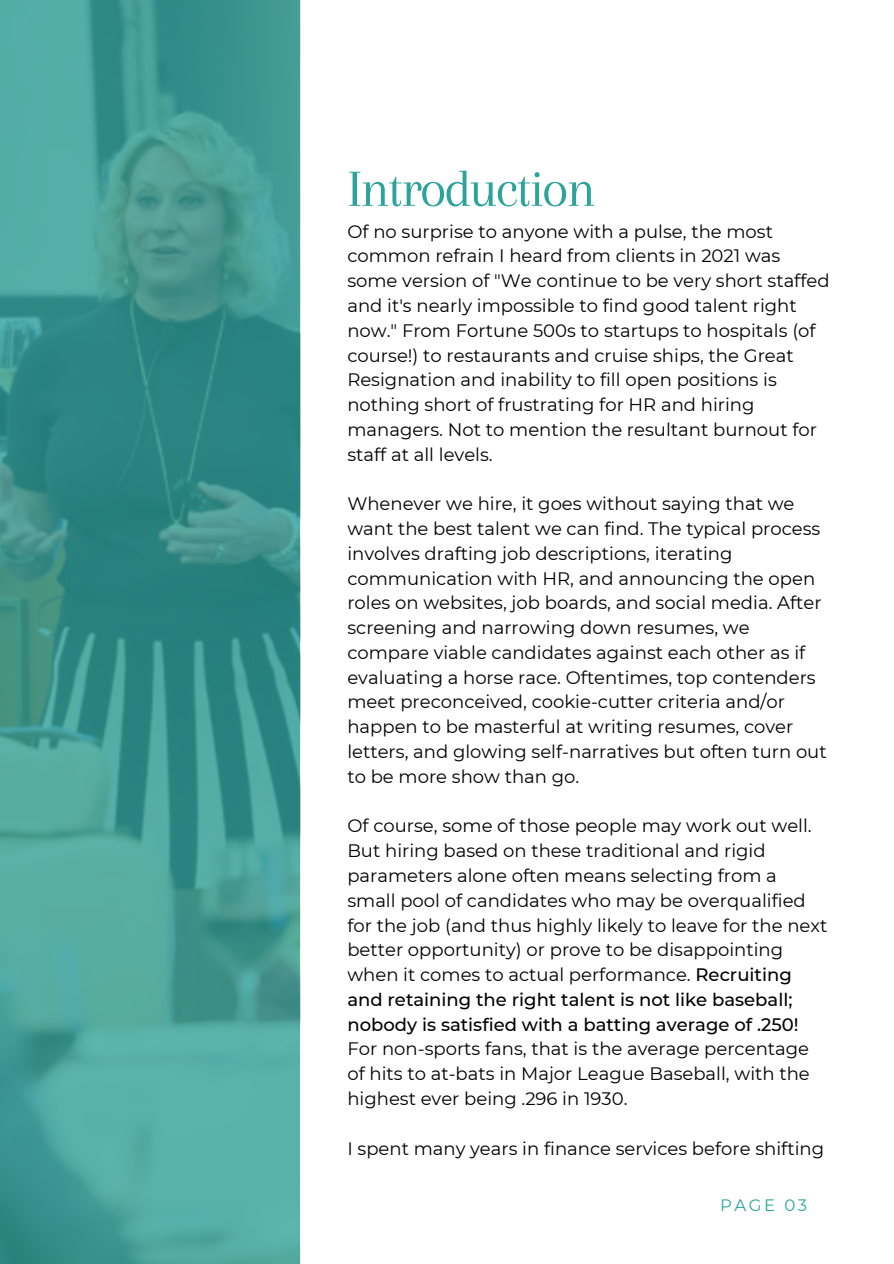
<style>
.page{position:relative;width:894px;height:1264px;background:#fff}
.page>*{position:absolute;margin:0;border:0;box-sizing:border-box;transform-origin:0 0}
.t1{font:54px "Arapey";letter-spacing:-.035em;color:#2da49b}
.t2{font:18px/24.8px "Montserrat";color:#000}
.t3{font:16.5px "Montserrat";letter-spacing:.15em;color:#2da49b}
.s1{font-weight:500}
</style>
<div class="page">
<img style="left:0;top:0;width:300px;height:1263px">
<p class="t1" style="left:347px;top:159px;width:250px">Introduction</p>
<p class="t2" style="left:347px;top:219px;width:483px">Of no surprise to anyone with a pulse, the most common refrain I heard from clients in 2021 was some version of "We continue to be very short staffed and it's nearly impossible to find good talent right now." From Fortune 500s to startups to hospitals (of course!) to restaurants and cruise ships, the Great Resignation and inability to fill open positions is nothing short of frustrating for HR and hiring managers. Not to mention the resultant burnout for staff at all levels.</p>
<p class="t2" style="left:347px;top:491px;width:480px">Whenever we hire, it goes without saying that we want the best talent we can find. The typical process involves drafting job descriptions, iterating communication with HR, and announcing the open roles on websites, job boards, and social media. After screening and narrowing down resumes, we compare viable candidates against each other as if evaluating a horse race. Oftentimes, top contenders meet preconceived, cookie-cutter criteria and/or happen to be masterful at writing resumes, cover letters, and glowing self-narratives but often turn out to be more show than go.</p>
<p class="t2" style="left:347px;top:813px;width:481px">Of course, some of those people may work out well.<br>But hiring based on these traditional and rigid parameters alone often means selecting from a small pool of candidates who may be overqualified for the job (and thus highly likely to leave for the next better opportunity) or prove to be disappointing when it comes to actual performance. <span class="s1">Recruiting and retaining the right talent is not like baseball; nobody is satisfied with a batting average of .250!<br></span>For non-sports fans, that is the average percentage of hits to at-bats in Major League Baseball, with the highest ever being .296 in 1930.</p>
<p class="t2" style="left:347px;top:1135px;width:478px">I spent many years in finance services before shifting</p>
<p class="t3" style="left:720px;top:1194px;width:88px">PAGE 03</p>
</div>
